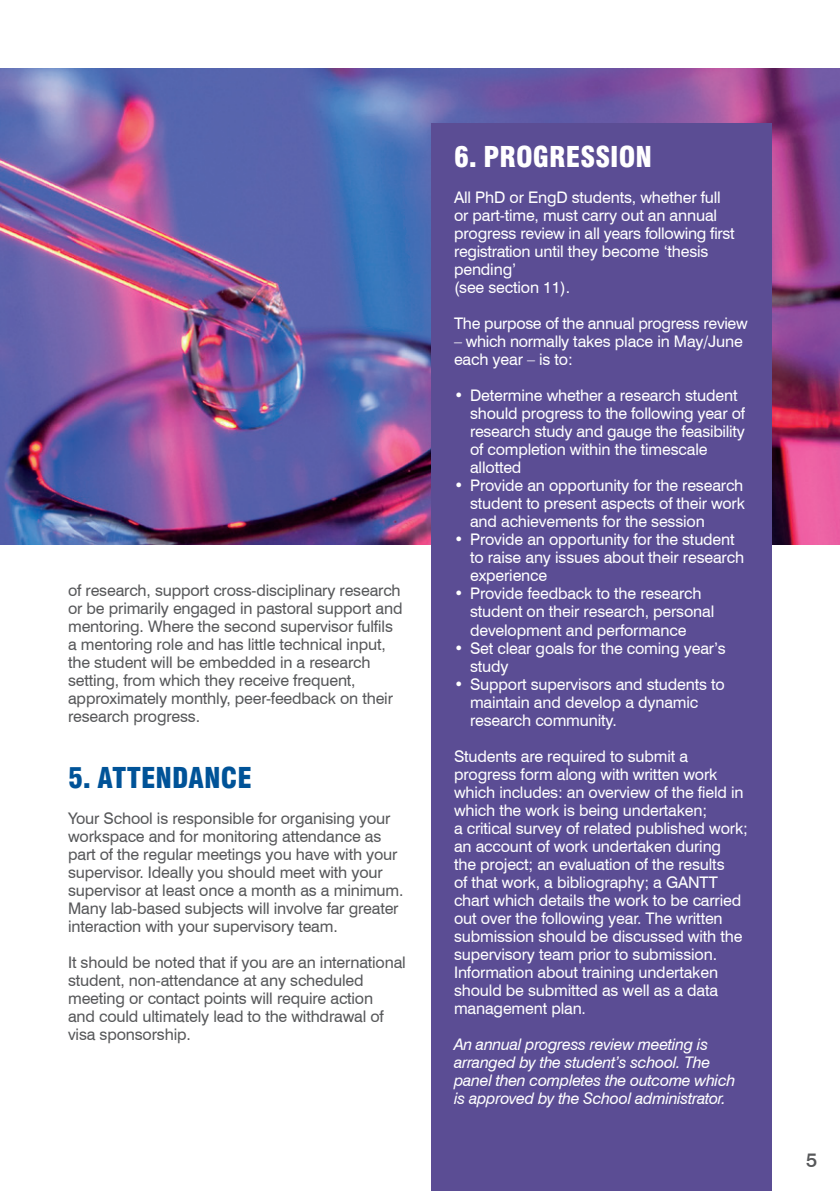
<style>
.page{position:relative;width:840px;height:1191px;background:#fff}
.page>*{position:absolute;margin:0;border:0;box-sizing:border-box;transform-origin:0 0}
.t1{font:900 condensed 28px "Swiss 721 BT";color:#fff}
.t2{font:900 condensed 28px "Swiss 721 BT";color:#005398}
.t3{font:500 20px "Swiss 721 BT";color:#57585a}
.t4{font:16px/18px "Swiss 721 BT";letter-spacing:-.01em;color:#fff}
.t5{font:16px/18px "Swiss 721 BT";letter-spacing:-.01em;color:#57585a}
.t6{font:italic 16px/18px "Swiss 721 BT";letter-spacing:-.02em;color:#fff}
</style>
<div class="page">
<img style="left:0;top:68px;width:839px;height:476px">
<div style="left:431px;top:123px;width:340px;height:1068px;background:#5b4d94"></div>
<p class="t5" style="left:68px;top:581px;width:336px">of research, support cross-disciplinary research or be primarily engaged in pastoral support and mentoring. Where the second supervisor fulfils a mentoring role and has little technical input, the student will be embedded in a research setting, from which they receive frequent, approximately monthly, peer-feedback on their research progress.</p>
<h1 class="t2" style="left:68px;top:761px;width:185px">5. ATTENDANCE</h1>
<p class="t5" style="left:68px;top:809px;width:337px">Your School is responsible for organising your workspace and for monitoring attendance as part of the regular meetings you have with your supervisor. Ideally you should meet with your supervisor at least once a month as a minimum.<br>Many lab-based subjects will involve far greater interaction with your supervisory team.</p>
<p class="t5" style="left:68px;top:953px;width:339px">It should be noted that if you are an international student, non-attendance at any scheduled meeting or contact points will require action<br>and could ultimately lead to the withdrawal of visa sponsorship.</p>
<h1 class="t1" style="left:454px;top:140px;width:199px">6. PROGRESSION</h1>
<p class="t4" style="left:454px;top:188px;width:282px">All PhD or EngD students, whether full or part-time, must carry out an annual progress review in all years following first registration until they become ‘thesis pending’<br>(see section 11).</p>
<p class="t4" style="left:454px;top:314px;width:295px">The purpose of the annual progress review</p>
<p class="t4" style="left:454px;top:332px;width:290px">– which normally takes place in May/June each year – is to:</p>
<p class="t4" style="left:470px;top:386px;width:276px;text-indent:-16px">• Determine whether a research student should progress to the following year of research study and gauge the feasibility of completion within the timescale allotted</p>
<p class="t4" style="left:470px;top:476px;width:276px;text-align:justify;text-indent:-16px">• Provide an opportunity for the research student to present aspects of their work and achievements for the session</p>
<p class="t4" style="left:470px;top:530px;width:275px;text-indent:-16px">• Provide an opportunity for the student to raise any issues about their research experience</p>
<p class="t4" style="left:470px;top:584px;width:245px;text-indent:-16px">• Provide feedback to the research student on their research, personal development and performance</p>
<p class="t4" style="left:470px;top:638px;width:257px;text-indent:-16px">• Set clear goals for the coming year’s study</p>
<p class="t4" style="left:470px;top:674px;width:256px;text-indent:-16px">• Support supervisors and students to maintain and develop a dynamic research community.</p>
<p class="t4" style="left:454px;top:746px;width:295px">Students are required to submit a progress form along with written work which includes: an overview of the field in which the work is being undertaken;<br>a critical survey of related published work; an account of work undertaken during<br>the project; an evaluation of the results<br>of that work, a bibliography; a GANTT chart which details the work to be carried out over the following year. The written submission should be discussed with the supervisory team prior to submission.<br>Information about training undertaken should be submitted as well as a data management plan.</p>
<p class="t6" style="left:454px;top:1034px;width:283px">An annual progress review meeting is arranged by the student’s school. The panel then completes the outcome which is approved by the School administrator.</p>
<p class="t3" style="left:805px;top:1147px;width:13px">5</p>
</div>
